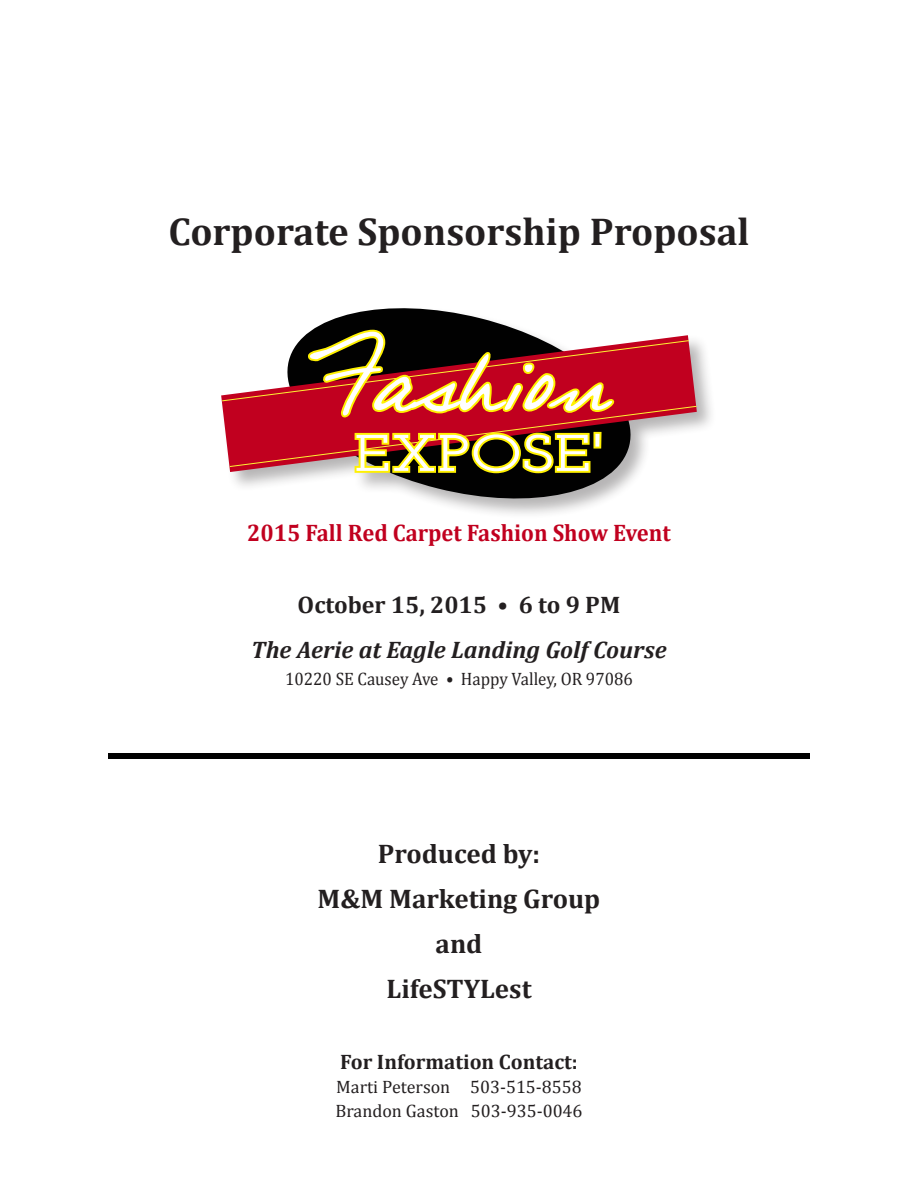
<style>
.page{position:relative;width:918px;height:1188px;background:#fff}
.page>*{position:absolute;margin:0;border:0;box-sizing:border-box;transform-origin:0 0}
.t1{font:93.6px "Larissa Handwriting";letter-spacing:.025em;color:#fff;scale:1.11 1}
.t2{font:600 51.45px "Josefin Slab";letter-spacing:.025em;color:#fff;scale:1.23 1}
.t3{font:700 39px "Cambria";color:#231f20}
.t4{font:700 27px/45px "Cambria";color:#231f20;text-align:center}
.t5{font:700 24px "Cambria";color:#c1001f;scale:.94 1}
.t6{font:italic 700 24px "Cambria";color:#231f20}
.t7{font:700 24px "Cambria";color:#231f20}
.t8{font:700 21px "Cambria";color:#231f20}
.t9{font:18px/24px "Cambria";color:#231f20}
.t10{font:18px "Cambria";color:#231f20;scale:.94 1}
</style>
<div class="page">
<div style="left:220px;top:306px;width:498px;height:213px;background:#231f20;opacity:.33"></div>
<svg style="left:277px;top:306px;width:364px;height:203px"></svg>
<svg style="left:221px;top:328px;width:476px;height:148px"></svg>
<div style="left:108px;top:753px;width:702px;height:6px;background:#010101"></div>
<h3 class="t3" style="left:168px;top:204px;width:583px">Corporate Sponsorship Proposal</h3>
<h1 class="t1" style="left:326px;top:323px;width:255px">Fashion</h1>
<h2 class="t2" style="left:354px;top:423px;width:203px">EXPOSE'</h2>
<h3 class="t5" style="left:247px;top:516px;width:452px">2015 Fall Red Carpet Fashion Show Event</h3>
<h3 class="t7" style="left:298px;top:588px;width:324px">October 15, 2015 • 6 to 9 PM</h3>
<h3 class="t6" style="left:251px;top:633px;width:417px">The Aerie at Eagle Landing Golf Course</h3>
<p class="t10" style="left:285px;top:668px;width:371px">10220 SE Causey Ave • Happy Valley, OR 97086</p>
<h3 class="t4" style="left:318px;top:831px;width:284px">Produced by:<br>M&amp;M Marketing Group and<br>LifeSTYLest</h3>
<p class="t8" style="left:340px;top:1047px;width:239px">For Information Contact:</p>
<p class="t9" style="left:335px;top:1075px;width:249px">Marti Peterson 503-515-8558<br>Brandon Gaston 503-935-0046</p>
</div>
